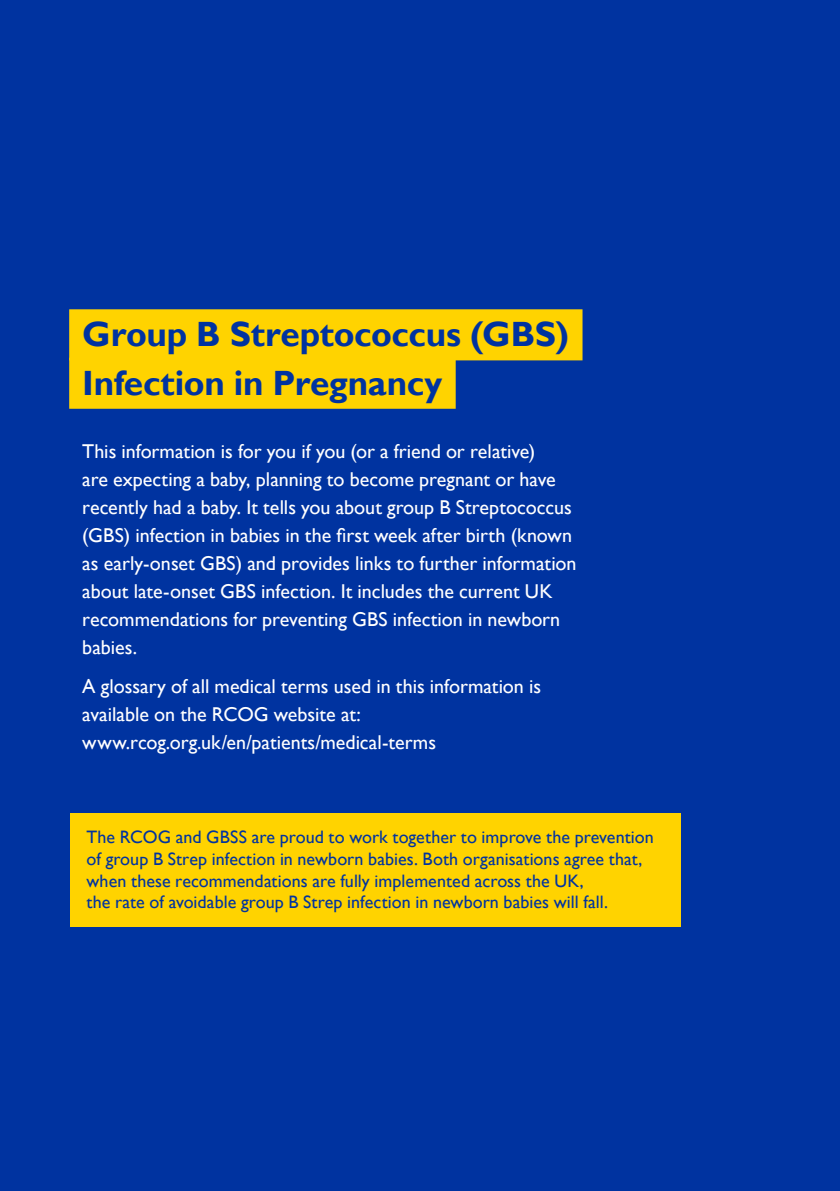
<style>
.page{position:relative;width:840px;height:1191px;background:#fff}
.page>*{position:absolute;margin:0;border:0;box-sizing:border-box;transform-origin:0 0}
.t1{font:700 35px/48.4px "Gill Sans";letter-spacing:-.01em;color:#0033a0}
.t2{font:20px/28px "Gill Sans";color:#fff}
.t3{font:18px/21.6px "Gill Sans";color:#0033a0}
</style>
<div class="page">
<div style="left:0;top:0;width:839px;height:1191px;background:#0033a0"></div>
<div style="left:69px;top:309px;width:513px;height:51px;background:#ffd300"></div>
<div style="left:69px;top:358px;width:386px;height:51px;background:#ffd300"></div>
<div style="left:69px;top:814px;width:611px;height:113px;background:#ffd300"></div>
<h1 class="t1" style="left:82px;top:311px;width:488px">Group B Streptococcus (GBS)<br>Infection in Pregnancy</h1>
<p class="t2" style="left:82px;top:437px;width:495px">This information is for you if you (or a friend or relative)<br>are expecting a baby, planning to become pregnant or have recently had a baby. It tells you about group B Streptococcus (GBS) infection in babies in the first week after birth (known as early-onset GBS) and provides links to further information about late-onset GBS infection. It includes the current UK recommendations for preventing GBS infection in newborn babies.</p>
<p class="t2" style="left:82px;top:673px;width:460px">A glossary of all medical terms used in this information is available on the RCOG website at: www.rcog.org.uk/en/patients/medical-terms</p>
<p class="t3" style="left:86px;top:826px;width:568px">The RCOG and GBSS are proud to work together to improve the prevention of group B Strep infection in newborn babies. Both organisations agree that, when these recommendations are fully implemented across the UK,<br>the rate of avoidable group B Strep infection in newborn babies will fall.</p>
</div>
